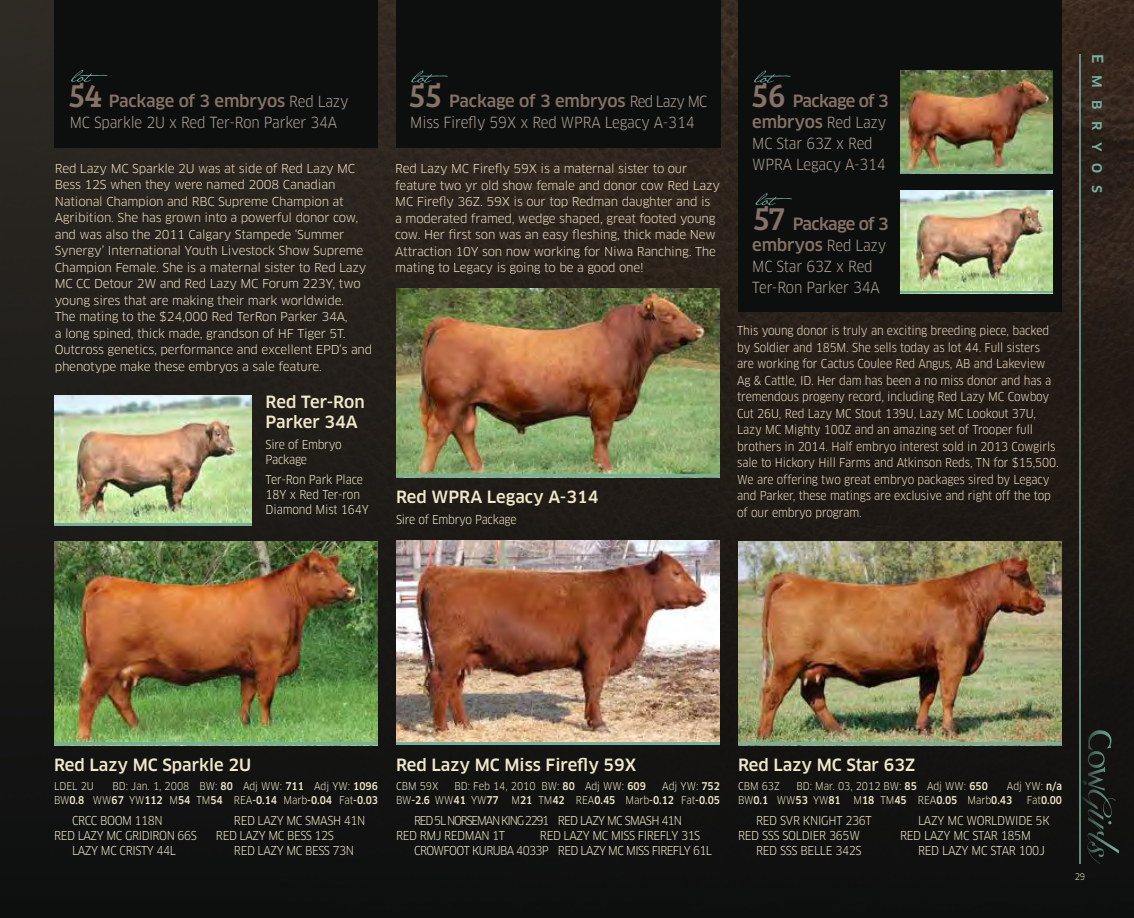
<style>
.page{position:relative;width:1134px;height:918px;background:#fff}
.page>*{position:absolute;margin:0;border:0;box-sizing:border-box;transform-origin:0 0}
.t1{font:33.75px "Bree Serif";letter-spacing:-.03em;color:#867266}
.t2{font:500 16.5px/21px "Clan OT";letter-spacing:-.02em;color:#867266;text-align:right}
.t3{font:500 16.5px/19.8px "Clan OT";color:#f1e9ca}
.t4{font:15px/21px "Clan OT Narr";letter-spacing:-.01em;color:#aea096}
.t5{font:500 15px "Clan OT";letter-spacing:.8em;color:#78af9f}
.t6{font:12px/16.5px "Clan OT";letter-spacing:-.015em;color:#ecdec3}
.t7{font:12px/16.5px "Clan OT Narr";letter-spacing:-.01em;color:#ecdec3}
.t8{font:12px/15px "Clan OT Narr";letter-spacing:-.03em;color:#f1e9ca}
.t9{font:12px/15px "Clan OT Narr";letter-spacing:-.05em;color:#f1e9ca}
.t10{font:12px/15px "Clan OT Narr";letter-spacing:-.06em;color:#f1e9ca}
.t11{font:12px/15px "Clan OT Narr";letter-spacing:-.01em;color:#f1e9ca}
.t12{font:10.5px/13.5px "Clan OT Narr";color:#f1e9ca}
.t13{font:500 10.5px/13.5px "Clan OT Narr";letter-spacing:-.005em;color:#f1e9ca;text-align:right}
.t14{font:9px "Clan OT Narr";color:#f1e9ca}
.s1{font-family:"Clan OT Narr";font-weight:400;font-size:15px;color:#aea096}
.s2{font-weight:500}
.s3{font-weight:400}
</style>
<div class="page">
<div style="left:0;top:0;width:1134px;height:918px;background:linear-gradient(to bottom,#352a22,#0d0e0e)"></div>
<svg style="left:1078px;top:730px;width:41px;height:134px"></svg>
<hr style="left:1079px;top:54px;width:2px;height:810px;background:#78af9f">
<hr style="left:0;top:0;width:1px;height:918px;background:#473f35">
<div style="left:54px;top:0;width:324px;height:148px;background:#0d0f0f"></div>
<div style="left:396px;top:0;width:325px;height:148px;background:#0d0f0f"></div>
<div style="left:738px;top:0;width:324px;height:312px;background:#0d0f0f"></div>
<img style="left:396px;top:541px;width:324px;height:201px">
<hr style="left:396px;top:742px;width:324px;height:3px;background:#78af9f">
<img style="left:738px;top:541px;width:324px;height:201px">
<hr style="left:738px;top:742px;width:324px;height:3px;background:#78af9f">
<img style="left:396px;top:288px;width:324px;height:186px">
<hr style="left:396px;top:474px;width:324px;height:3px;background:#78af9f">
<svg style="left:411px;top:70px;width:37px;height:13px"></svg>
<svg style="left:754px;top:70px;width:37px;height:13px"></svg>
<svg style="left:756px;top:193px;width:36px;height:12px"></svg>
<img style="left:54px;top:541px;width:324px;height:201px">
<hr style="left:54px;top:742px;width:324px;height:3px;background:#78af9f">
<svg style="left:71px;top:70px;width:37px;height:12px"></svg>
<img style="left:900px;top:70px;width:153px;height:102px">
<hr style="left:900px;top:172px;width:153px;height:1px;background:#78af9f">
<img style="left:900px;top:190px;width:153px;height:102px">
<hr style="left:900px;top:292px;width:153px;height:1px;background:#78af9f">
<img style="left:54px;top:395px;width:197px;height:128px">
<hr style="left:54px;top:523px;width:197px;height:3px;background:#78af9f">
<h1 class="t1" style="left:69px;top:70px;width:35px">54</h1>
<h2 class="t2" style="left:109px;top:90px;width:241px">Package of 3 embryos <span class="s1">Red Lazy</span></h2>
<p class="t4" style="left:70px;top:112px;width:269px">MC Sparkle 2U x Red Ter-Ron Parker 34A</p>
<p class="t6" style="left:55px;top:160px;width:319px">Red Lazy MC Sparkle 2U was at side of Red Lazy MC Bess 12S when they were named 2008 Canadian National Champion and RBC Supreme Champion at Agribition. She has grown into a powerful donor cow, and was also the 2011 Calgary Stampede ‘Summer Synergy’ International Youth Livestock Show Supreme Champion Female. She is a maternal sister to Red Lazy MC CC Detour 2W and Red Lazy MC Forum 223Y, two young sires that are making their mark worldwide.<br>The mating to the $24,000 Red TerRon Parker 34A,<br>a long spined, thick made, grandson of HF Tiger 5T.<br>Outcross genetics, performance and excellent EPD’s and phenotype make these embryos a sale feature.</p>
<h2 class="t3" style="left:266px;top:393px;width:101px">Red Ter-Ron<br>Parker 34A</h2>
<p class="t8" style="left:266px;top:437px;width:78px">Sire of Embryo<br>Package</p>
<p class="t11" style="left:266px;top:472px;width:105px">Ter-Ron Park Place<br>18Y x Red Ter-ron<br>Diamond Mist 164Y</p>
<h1 class="t1" style="left:409px;top:71px;width:35px">55</h1>
<h2 class="t2" style="left:752px;top:91px;width:138px">Package of 3 embryos <span class="s1">Red Lazy</span></h2>
<p class="t4" style="left:752px;top:133px;width:135px">MC Star 63Z x Red<br>WPRA Legacy A-314</p>
<h1 class="t1" style="left:751px;top:71px;width:36px">56</h1>
<h2 class="t2" style="left:449px;top:91px;width:260px">Package of 3 embryos <span class="s1">Red Lazy MC</span></h2>
<p class="t4" style="left:410px;top:112px;width:286px">Miss Firefly 59X x Red WPRA Legacy A-314</p>
<p class="t6" style="left:395px;top:161px;width:326px">Red Lazy MC Firefly 59X is a maternal sister to our feature two yr old show female and donor cow Red Lazy MC Firefly 36Z. 59X is our top Redman daughter and is a moderated framed, wedge shaped, great footed young cow. Her first son was an easy fleshing, thick made New Attraction 10Y son now working for Niwa Ranching. The mating to Legacy is going to be a good one!</p>
<h1 class="t1" style="left:753px;top:194px;width:33px">57</h1>
<h2 class="t2" style="left:752px;top:214px;width:138px">Package of 3 embryos <span class="s1">Red Lazy</span></h2>
<p class="t4" style="left:752px;top:256px;width:129px">MC Star 63Z x Red<br>Ter-Ron Parker 34A</p>
<p class="t7" style="left:737px;top:323px;width:323px">This young donor is truly an exciting breeding piece, backed by Soldier and 185M. She sells today as lot 44. Full sisters are working for Cactus Coulee Red Angus, AB and Lakeview Ag &amp; Cattle, ID. Her dam has been a no miss donor and has a tremendous progeny record, including Red Lazy MC Cowboy Cut 26U, Red Lazy MC Stout 139U, Lazy MC Lookout 37U, Lazy MC Mighty 100Z and an amazing set of Trooper full brothers in 2014. Half embryo interest sold in 2013 Cowgirls sale to Hickory Hill Farms and Atkinson Reds, TN for $15,500.<br>We are offering two great embryo packages sired by Legacy and Parker, these matings are exclusive and right off the top of our embryo program.</p>
<h2 class="t3" style="left:396px;top:487px;width:204px">Red WPRA Legacy A-314</h2>
<p class="t8" style="left:396px;top:512px;width:122px">Sire of Embryo Package</p>
<p class="t5" style="left:1106px;top:54px;width:141px;rotate:90deg">Embryos</p>
<h2 class="t3" style="left:54px;top:755px;width:199px">Red Lazy MC Sparkle 2U</h2>
<p class="t12" style="left:54px;top:780px;width:41px">LDEL 2U</p>
<p class="t12" style="left:54px;top:780px;width:325px;text-align:right">BD: Jan. 1, 2008 BW: <span class="s2">80</span> Adj WW: <span class="s2">711</span> Adj YW: <span class="s2">1096<br></span>BW<span class="s2">0.8</span> WW<span class="s2">67</span> YW<span class="s2">112</span> M<span class="s2">54</span> TM<span class="s2">54</span> REA<span class="s2">-0.14</span> Marb<span class="s2">-0.04</span> Fat<span class="s2">-0.03</span></p>
<p class="t8" style="left:72px;top:813px;width:92px">CRCC BOOM 118N</p>
<p class="t8" style="left:234px;top:813px;width:133px">RED LAZY MC SMASH 41N</p>
<p class="t8" style="left:54px;top:828px;width:144px">RED LAZY MC GRIDIRON 66S</p>
<p class="t8" style="left:216px;top:828px;width:119px">RED LAZY MC BESS 12S</p>
<p class="t8" style="left:72px;top:843px;width:105px">LAZY MC CRISTY 44L</p>
<p class="t8" style="left:234px;top:843px;width:122px">RED LAZY MC BESS 73N</p>
<h2 class="t3" style="left:396px;top:755px;width:242px">Red Lazy MC Miss Firefly 59X</h2>
<p class="t12" style="left:396px;top:780px;width:44px">CBM 59X</p>
<p class="t12" style="left:454px;top:780px;width:193px">BD: Feb 14, 2010 BW: <span class="s2">80</span> Adj WW: <span class="s2">609</span></p>
<p class="t13" style="left:396px;top:780px;width:325px"><span class="s3">Adj YW:</span> 752<br><span class="s3">BW</span>-2.6 <span class="s3">WW</span>41 <span class="s3">YW</span>77 <span class="s3">M</span>21 <span class="s3">TM</span>42 <span class="s3">REA</span>0.45 <span class="s3">Marb</span>-0.12 <span class="s3">Fat</span>-0.05</p>
<p class="t10" style="left:396px;top:813px;width:288px;text-indent:18px">RED 5L NORSEMAN KING 2291 RED LAZY MC SMASH 41N<br>RED RMJ REDMAN 1T</p>
<p class="t9" style="left:414px;top:828px;width:299px;text-indent:126px">RED LAZY MC MISS FIREFLY 31S<br>CROWFOOT KURUBA 4033P RED LAZY MC MISS FIREFLY 61L</p>
<h2 class="t3" style="left:738px;top:755px;width:179px">Red Lazy MC Star 63Z</h2>
<p class="t12" style="left:738px;top:780px;width:43px">CBM 63Z</p>
<p class="t12" style="left:796px;top:780px;width:193px">BD: Mar. 03, 2012 BW: <span class="s2">85</span> Adj WW: <span class="s2">650</span></p>
<p class="t12" style="left:738px;top:780px;width:325px;text-indent:269px">Adj YW: <span class="s2">n/a<br></span>BW<span class="s2">0.1</span> WW<span class="s2">53</span> YW<span class="s2">81</span> M<span class="s2">18</span> TM<span class="s2">45</span> REA<span class="s2">0.05</span> Marb<span class="s2">0.43</span></p>
<p class="t13" style="left:1027px;top:793px;width:37px"><span class="s3">Fat</span>0.00</p>
<p class="t8" style="left:756px;top:813px;width:117px">RED SVR KNIGHT 236T</p>
<p class="t8" style="left:918px;top:813px;width:133px">LAZY MC WORLDWIDE 5K</p>
<p class="t8" style="left:738px;top:828px;width:123px">RED SSS SOLDIER 365W</p>
<p class="t8" style="left:900px;top:828px;width:132px">RED LAZY MC STAR 185M</p>
<p class="t8" style="left:756px;top:843px;width:107px">RED SSS BELLE 342S</p>
<p class="t8" style="left:918px;top:843px;width:128px">RED LAZY MC STAR 100J</p>
<p class="t14" style="left:1075px;top:871px;width:12px">29</p>
</div>
